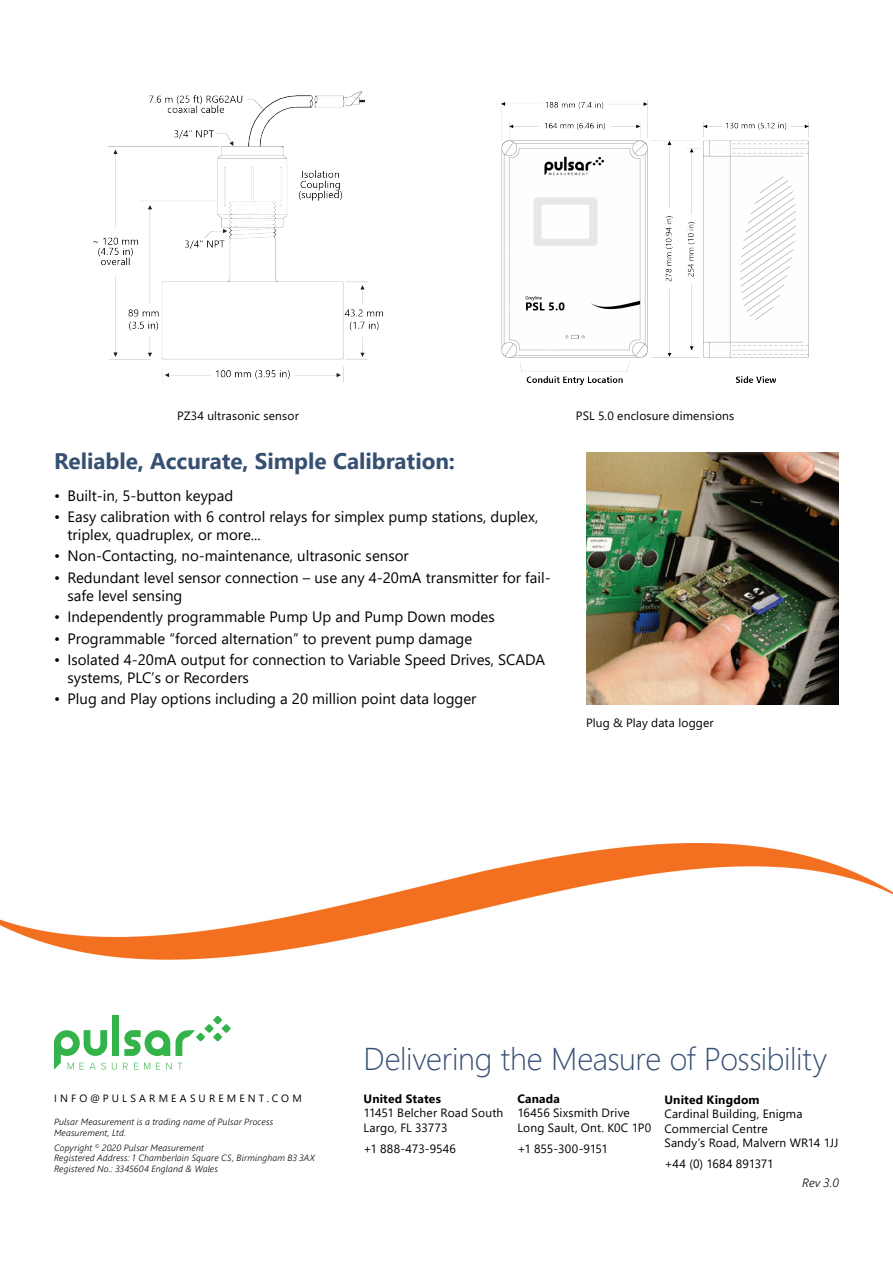
<style>
.page{position:relative;width:893px;height:1263px;background:#fff}
.page>*{position:absolute;margin:0;border:0;box-sizing:border-box;transform-origin:0 0}
.t1{font:300 31.5px "Segoe UI";letter-spacing:-.015em;color:#365072}
.t2{font:700 22.5px "Segoe UI";color:#365072}
.t3{font:15px/18px "Segoe UI";color:#000}
.t4{font:12px/14.4px "Segoe UI";letter-spacing:.01em;color:#000}
.t5{font:700 12px "Segoe UI";letter-spacing:.015em;color:#000}
.t6{font:12px "Segoe UI";letter-spacing:-.015em;color:#000}
.t7{font:italic 300 12px "Segoe UI";color:#000}
.t8{font:10.5px "Segoe UI";letter-spacing:.3em;color:#000}
.t9{font:italic 300 9px/10.5px "Segoe UI";letter-spacing:.02em;color:#000}
</style>
<div class="page">
<div style="left:112px;top:1016px;width:7px;height:40px;background:#33b34a"></div>
<svg style="left:124px;top:1030px;width:46px;height:26px"></svg>
<svg style="left:176px;top:1016px;width:55px;height:40px"></svg>
<svg style="left:54px;top:1030px;width:63px;height:39px"></svg>
<svg style="left:123px;top:1063px;width:5px;height:6px"></svg>
<svg style="left:134px;top:1063px;width:4px;height:6px"></svg>
<svg style="left:144px;top:1063px;width:6px;height:6px"></svg>
<svg style="left:156px;top:1063px;width:4px;height:6px"></svg>
<svg style="left:166px;top:1063px;width:16px;height:6px"></svg>
<img style="left:0;top:843px;width:893px;height:116px">
<img style="left:93px;top:91px;width:290px;height:291px">
<img style="left:501px;top:100px;width:308px;height:285px">
<img style="left:586px;top:453px;width:253px;height:251px">
<p class="t4" style="left:177px;top:408px;width:123px">PZ34 ultrasonic sensor</p>
<p class="t4" style="left:576px;top:408px;width:160px">PSL 5.0 enclosure dimensions</p>
<h2 class="t2" style="left:54px;top:440px;width:402px">Reliable, Accurate, Simple Calibration:</h2>
<p class="t3" style="left:54px;top:485px;width:181px">• Built-in, 5-button keypad</p>
<p class="t3" style="left:68px;top:506px;width:472px;text-indent:-14px">• Easy calibration with 6 control relays for simplex pump stations, duplex, triplex, quadruplex, or more...</p>
<p class="t3" style="left:54px;top:546px;width:356px">• Non-Contacting, no-maintenance, ultrasonic sensor</p>
<p class="t3" style="left:68px;top:567px;width:485px;text-indent:-14px">• Redundant level sensor connection – use any 4-20mA transmitter for fail&shy;safe level sensing</p>
<p class="t3" style="left:54px;top:606px;width:442px">• Independently programmable Pump Up and Pump Down modes</p>
<p class="t3" style="left:54px;top:628px;width:420px">• Programmable “forced alternation” to prevent pump damage</p>
<p class="t3" style="left:68px;top:649px;width:479px;text-indent:-14px">• Isolated 4-20mA output for connection to Variable Speed Drives, SCADA systems, PLC’s or Recorders</p>
<p class="t3" style="left:54px;top:689px;width:424px">• Plug and Play options including a 20 million point data logger</p>
<p class="t4" style="left:586px;top:714px;width:129px">Plug &amp; Play data logger</p>
<p class="t8" style="left:54px;top:1088px;width:249px">INFO@PULSARMEASUREMENT.COM</p>
<p class="t9" style="left:54px;top:1115px;width:221px">Pulsar Measurement is a trading name of Pulsar Process<br>Measurement, Ltd.</p>
<p class="t9" style="left:54px;top:1141px;width:263px">Copyright <sup>©</sup> 2020 Pulsar Measurement<br>Registered Address: 1 Chamberlain Square CS, Birmingham B3 3AX<br>Registered No.: 3345604 England &amp; Wales</p>
<h1 class="t1" style="left:364px;top:1029px;width:465px">Delivering the Measure of Possibility</h1>
<p class="t5" style="left:364px;top:1087px;width:79px">United States</p>
<p class="t4" style="left:364px;top:1104px;width:141px">11451 Belcher Road South<br>Largo, FL 33773</p>
<p class="t4" style="left:364px;top:1140px;width:94px">+1 888-473-9546</p>
<p class="t5" style="left:517px;top:1087px;width:44px">Canada</p>
<p class="t4" style="left:517px;top:1104px;width:135px">16456 Sixsmith Drive<br>Long Sault, Ont. K0C 1P0</p>
<p class="t6" style="left:517px;top:1137px;width:92px">+1 855-300-9151</p>
<p class="t5" style="left:664px;top:1088px;width:97px">United Kingdom</p>
<p class="t4" style="left:664px;top:1106px;width:176px">Cardinal Building, Enigma<br>Commercial Centre<br>Sandy’s Road, Malvern WR14 1JJ</p>
<p class="t6" style="left:664px;top:1152px;width:111px">+44 (0) 1684 891371</p>
<p class="t7" style="left:802px;top:1171px;width:38px">Rev 3.0</p>
</div>
